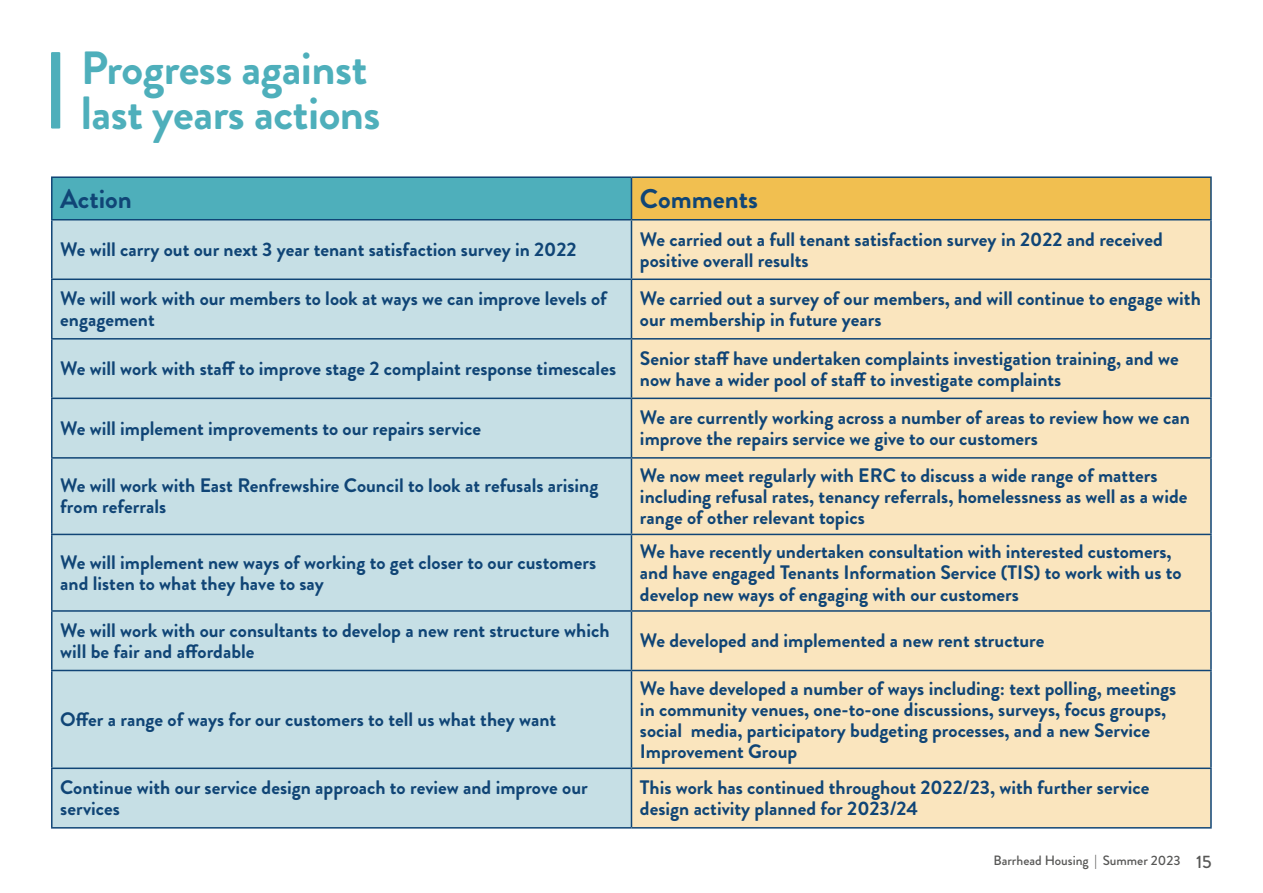
<style>
.page{position:relative;width:1263px;height:893px;background:#fff}
.page>*{position:absolute;margin:0;border:0;box-sizing:border-box;transform-origin:0 0}
.t1{font:700 46.5px/45px "Brandon Grotesque";letter-spacing:-.01em;color:#4eafbb}
.t2{font:700 27px "Brandon Grotesque";color:#104576}
.t3{font:700 19.5px/21px "Brandon Grotesque";color:#104576}
.t4{font:500 13.5px "Brandon Grotesque";color:#575756}
.s1{font-size:18px}
</style>
<div class="page">
<div style="left:52px;top:177px;width:579px;height:43px;background:#4eafbb"></div>
<div style="left:631px;top:177px;width:580px;height:43px;background:#f1bf50"></div>
<div style="left:53px;top:220px;width:578px;height:607px;background:#c6dfe5"></div>
<div style="left:632px;top:220px;width:578px;height:607px;background:#fae5be"></div>
<hr style="left:51px;top:176px;width:580px;height:2px;background:#104576">
<hr style="left:51px;top:178px;width:2px;height:41px;background:#104576">
<hr style="left:631px;top:176px;width:581px;height:2px;background:#104576">
<hr style="left:631px;top:178px;width:1px;height:41px;background:#104576">
<hr style="left:1210px;top:178px;width:2px;height:41px;background:#104576">
<hr style="left:51px;top:219px;width:580px;height:1px;background:#104576">
<hr style="left:51px;top:220px;width:2px;height:59px;background:#104576">
<hr style="left:631px;top:219px;width:581px;height:1px;background:#104576">
<hr style="left:631px;top:220px;width:1px;height:59px;background:#104576">
<hr style="left:1210px;top:220px;width:2px;height:59px;background:#104576">
<hr style="left:51px;top:279px;width:580px;height:1px;background:#104576">
<hr style="left:51px;top:280px;width:2px;height:58px;background:#104576">
<hr style="left:631px;top:279px;width:581px;height:1px;background:#104576">
<hr style="left:631px;top:280px;width:1px;height:58px;background:#104576">
<hr style="left:1210px;top:280px;width:2px;height:58px;background:#104576">
<hr style="left:51px;top:338px;width:580px;height:2px;background:#104576">
<hr style="left:51px;top:340px;width:2px;height:58px;background:#104576">
<hr style="left:631px;top:338px;width:581px;height:2px;background:#104576">
<hr style="left:631px;top:340px;width:1px;height:58px;background:#104576">
<hr style="left:1210px;top:340px;width:2px;height:58px;background:#104576">
<hr style="left:51px;top:398px;width:580px;height:1px;background:#104576">
<hr style="left:51px;top:399px;width:2px;height:58px;background:#104576">
<hr style="left:631px;top:398px;width:581px;height:1px;background:#104576">
<hr style="left:631px;top:399px;width:1px;height:58px;background:#104576">
<hr style="left:1210px;top:399px;width:2px;height:58px;background:#104576">
<hr style="left:51px;top:457px;width:580px;height:2px;background:#104576">
<hr style="left:51px;top:459px;width:2px;height:75px;background:#104576">
<hr style="left:631px;top:457px;width:581px;height:2px;background:#104576">
<hr style="left:631px;top:459px;width:1px;height:75px;background:#104576">
<hr style="left:1210px;top:459px;width:2px;height:75px;background:#104576">
<hr style="left:51px;top:534px;width:580px;height:1px;background:#104576">
<hr style="left:51px;top:535px;width:2px;height:75px;background:#104576">
<hr style="left:631px;top:534px;width:581px;height:1px;background:#104576">
<hr style="left:631px;top:535px;width:1px;height:75px;background:#104576">
<hr style="left:1210px;top:535px;width:2px;height:75px;background:#104576">
<hr style="left:51px;top:610px;width:580px;height:2px;background:#104576">
<hr style="left:51px;top:612px;width:2px;height:58px;background:#104576">
<hr style="left:631px;top:610px;width:581px;height:2px;background:#104576">
<hr style="left:631px;top:612px;width:1px;height:58px;background:#104576">
<hr style="left:1210px;top:612px;width:2px;height:58px;background:#104576">
<hr style="left:51px;top:670px;width:580px;height:1px;background:#104576">
<hr style="left:51px;top:671px;width:2px;height:96px;background:#104576">
<hr style="left:631px;top:670px;width:581px;height:1px;background:#104576">
<hr style="left:631px;top:671px;width:1px;height:96px;background:#104576">
<hr style="left:1210px;top:671px;width:2px;height:96px;background:#104576">
<hr style="left:51px;top:767px;width:580px;height:2px;background:#104576">
<hr style="left:51px;top:769px;width:2px;height:58px;background:#104576">
<hr style="left:631px;top:767px;width:581px;height:2px;background:#104576">
<hr style="left:631px;top:769px;width:1px;height:58px;background:#104576">
<hr style="left:1210px;top:769px;width:2px;height:58px;background:#104576">
<hr style="left:51px;top:827px;width:580px;height:2px;background:#104576">
<hr style="left:631px;top:827px;width:581px;height:2px;background:#104576">
<div style="left:51px;top:52px;width:9px;height:77px;background:#4eafbb"></div>
<h1 class="t1" style="left:81px;top:46px;width:301px">Progress against last years actions</h1>
<h2 class="t2" style="left:60px;top:180px;width:73px">Action</h2>
<h2 class="t2" style="left:640px;top:180px;width:119px">Comments</h2>
<p class="t3" style="left:60px;top:239px;width:518px">We will carry out our next 3 year tenant satisfaction survey in 2022</p>
<p class="t3" style="left:640px;top:229px;width:524px">We carried out a full tenant satisfaction survey in 2022 and received positive overall results</p>
<p class="t3" style="left:60px;top:288px;width:548px">We will work with our members to look at ways we can improve levels of engagement</p>
<p class="t3" style="left:640px;top:288px;width:562px">We carried out a survey of our members, and will continue to engage with our membership in future years</p>
<p class="t3" style="left:60px;top:358px;width:557px">We will work with staff to improve stage 2 complaint response timescales</p>
<p class="t3" style="left:640px;top:348px;width:540px">Senior staff have undertaken complaints investigation training, and we now have a wider pool of staff to investigate complaints</p>
<p class="t3" style="left:60px;top:418px;width:422px">We will implement improvements to our repairs service</p>
<p class="t3" style="left:640px;top:407px;width:551px">We are currently working across a number of areas to review how we can improve the repairs service we give to our customers</p>
<p class="t3" style="left:60px;top:475px;width:540px">We will work with East Renfrewshire Council to look at refusals arising from referrals</p>
<p class="t3" style="left:640px;top:465px;width:549px">We now meet regularly with ERC to discuss a wide range of matters including refusal rates, tenancy referrals, homelessness as well as a wide range of other relevant topics</p>
<p class="t3" style="left:60px;top:552px;width:537px">We will implement new ways of working to get closer to our customers and listen to what they have to say</p>
<p class="t3" style="left:640px;top:541px;width:543px">We have recently undertaken consultation with interested customers, and have engaged Tenants Information Service (TIS) to work with us to develop new ways of engaging with our customers</p>
<p class="t3" style="left:60px;top:620px;width:551px">We will work with our consultants to develop a new rent structure which will be fair and affordable</p>
<p class="t3" style="left:640px;top:631px;width:406px">We developed and implemented a new rent structure</p>
<p class="t3" style="left:60px;top:709px;width:497px">Offer a range of ways for our customers to tell us what they want</p>
<p class="t3" style="left:640px;top:678px;width:538px">We have developed a number of ways including: text polling, meetings in community venues, one-to-one discussions, surveys, focus groups, social media, participatory budgeting processes, and a new Service Improvement Group</p>
<p class="t3" style="left:60px;top:777px;width:529px">Continue with our service design approach to review and improve our services</p>
<p class="t3" style="left:640px;top:777px;width:511px">This work has continued throughout 2022/23, with further service design activity planned for 2023/24</p>
<p class="t4" style="left:993px;top:851px;width:220px">Barrhead Housing | Summer 2023 <span class="s1">15</span></p>
</div>
